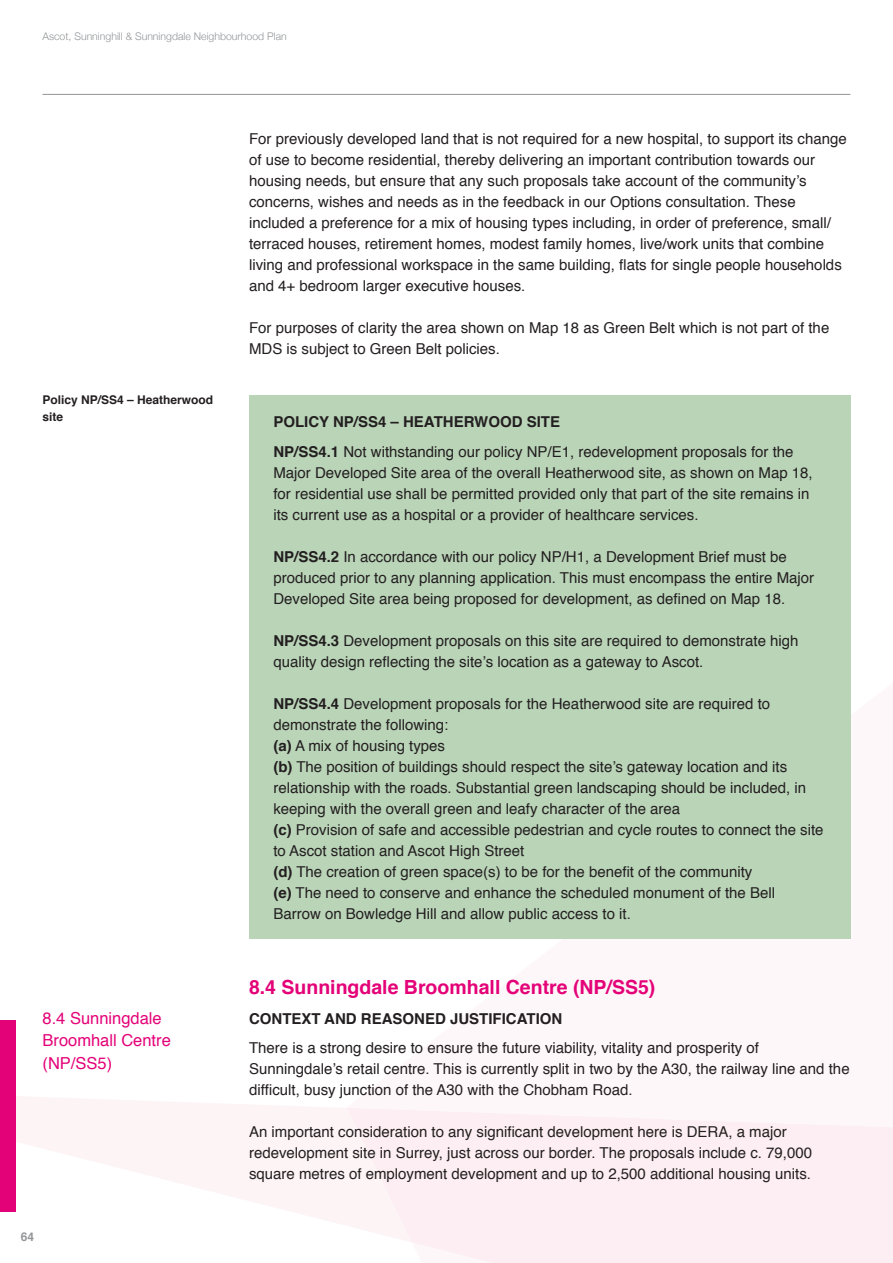
<style>
.page{position:relative;width:893px;height:1263px;background:#fff}
.page>*{position:absolute;margin:0;border:0;box-sizing:border-box;transform-origin:0 0}
.t1{font:700 19.5px "Helvetica";color:#e40278}
.t2{font:16.5px/22.5px "Helvetica";color:#e40278}
.t3{font:15px/21px "Helvetica";color:#231f20}
.t4{font:700 15px "Helvetica";color:#231f20}
.t5{font:700 12px/16.5px "Helvetica";color:#231f20}
.t6{font:700 12px "Helvetica";color:#939598}
.t7{font:300 10.5px "Helvetica Neue";color:#939598}
.s1{font-weight:700}
</style>
<div class="page">
<hr style="left:43px;top:94px;width:807px;height:1px;background:#939598">
<svg style="left:15px;top:1095px;width:332px;height:130px;fill:#fdf4f6"></svg>
<svg style="left:347px;top:1108px;width:545px;height:155px;background:#fceff2"></svg>
<div style="left:0;top:1020px;width:15px;height:192px;background:#e40278"></div>
<div style="left:249px;top:395px;width:601px;height:544px;background:#bad4b8"></div>
<p class="t7" style="left:43px;top:30px;width:246px">Ascot, Sunninghill &amp; Sunningdale Neighbourhood Plan</p>
<p class="t5" style="left:43px;top:393px;width:172px">Policy NP/SS4 – Heatherwood site</p>
<p class="t2" style="left:43px;top:1008px;width:130px">8.4 Sunningdale<br>Broomhall Centre (NP/SS5)</p>
<p class="t6" style="left:21px;top:1232px;width:15px">64</p>
<p class="t3" style="left:249px;top:129px;width:599px">For previously developed land that is not required for a new hospital, to support its change of use to become residential, thereby delivering an important contribution towards our housing needs, but ensure that any such proposals take account of the community’s concerns, wishes and needs as in the feedback in our Options consultation. These included a preference for a mix of housing types including, in order of preference, small/ terraced houses, retirement homes, modest family homes, live/work units that combine living and professional workspace in the same building, flats for single people households and 4+ bedroom larger executive houses.</p>
<p class="t3" style="left:249px;top:318px;width:582px">For purposes of clarity the area shown on Map 18 as Green Belt which is not part of the<br>MDS is subject to Green Belt policies.</p>
<p class="t3" style="left:273px;top:408px;width:522px;line-height:30px"><span class="s1">POLICY NP/SS4 – HEATHERWOOD SITE<br>NP/SS4.1</span> Not withstanding our policy NP/E1, redevelopment proposals for the</p>
<p class="t3" style="left:273px;top:463px;width:541px">Major Developed Site area of the overall Heatherwood site, as shown on Map 18, for residential use shall be permitted provided only that part of the site remains in its current use as a hospital or a provider of healthcare services.</p>
<p class="t3" style="left:273px;top:547px;width:542px"><span class="s1">NP/SS4.2</span> In accordance with our policy NP/H1, a Development Brief must be produced prior to any planning application. This must encompass the entire Major<br>Developed Site area being proposed for development, as defined on Map 18.</p>
<p class="t3" style="left:273px;top:631px;width:527px"><span class="s1">NP/SS4.3</span> Development proposals on this site are required to demonstrate high quality design reflecting the site’s location as a gateway to Ascot.</p>
<p class="t3" style="left:273px;top:694px;width:552px"><span class="s1">NP/SS4.4</span> Development proposals for the Heatherwood site are required to demonstrate the following:<br><span class="s1">(a)</span> A mix of housing types<br><span class="s1">(b)</span> The position of buildings should respect the site’s gateway location and its relationship with the roads. Substantial green landscaping should be included, in keeping with the overall green and leafy character of the area<br><span class="s1">(c)</span> Provision of safe and accessible pedestrian and cycle routes to connect the site to Ascot station and Ascot High Street<br><span class="s1">(d)</span> The creation of green space(s) to be for the benefit of the community<br><span class="s1">(e)</span> The need to conserve and enhance the scheduled monument of the Bell Barrow on Bowledge Hill and allow public access to it.</p>
<h1 class="t1" style="left:249px;top:979px;width:408px">8.4 Sunningdale Broomhall Centre (NP/SS5)</h1>
<p class="t4" style="left:249px;top:1012px;width:315px">CONTEXT AND REASONED JUSTIFICATION</p>
<p class="t3" style="left:249px;top:1038px;width:602px">There is a strong desire to ensure the future viability, vitality and prosperity of<br>Sunningdale’s retail centre. This is currently split in two by the A30, the railway line and the difficult, busy junction of the A30 with the Chobham Road.</p>
<p class="t3" style="left:249px;top:1122px;width:565px">An important consideration to any significant development here is DERA, a major redevelopment site in Surrey, just across our border. The proposals include c. 79,000 square metres of employment development and up to 2,500 additional housing units.</p>
</div>
